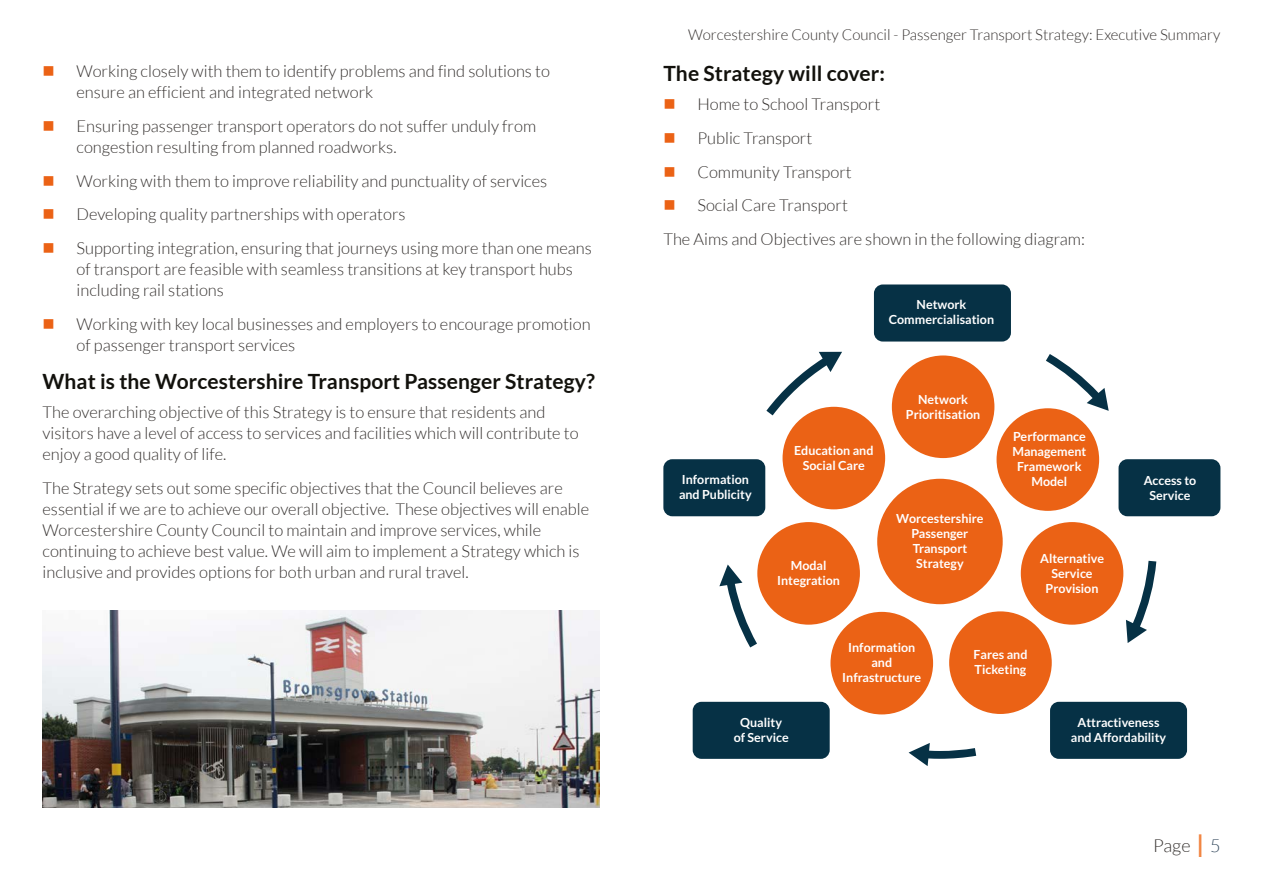
<style>
.page{position:relative;width:1263px;height:893px;background:#fff}
.page>*{position:absolute;margin:0;border:0;box-sizing:border-box;transform-origin:0 0}
.Sub_Title{font:700 21px "Lato";letter-spacing:.005em;color:#12110c}
.t1{font:300 18px "Lato";color:#35312f}
.Paragraph_Text{font:300 16.5px/21px "Lato";color:#35312f}
.t2{font:300 15px "Lato";color:#35312f}
.t3{font:700 12.45px/15px "Lato";color:#fff;text-align:center}
.s1{font-weight:700;font-size:31.5px;color:#f18542}
.s2{color:#354a5e}
</style>
<div class="page">
<div style="left:782px;top:407px;width:103px;height:102px;background:#eb6215;border-radius:50%"></div>
<div style="left:892px;top:355px;width:102px;height:103px;background:#eb6215;border-radius:50%"></div>
<div style="left:996px;top:408px;width:103px;height:103px;background:#eb6215;border-radius:50%"></div>
<div style="left:1021px;top:522px;width:102px;height:103px;background:#eb6215;border-radius:50%"></div>
<div style="left:949px;top:611px;width:103px;height:103px;background:#eb6215;border-radius:50%"></div>
<div style="left:830px;top:612px;width:103px;height:102px;background:#eb6215;border-radius:50%"></div>
<div style="left:757px;top:522px;width:103px;height:103px;background:#eb6215;border-radius:50%"></div>
<div style="left:874px;top:284px;width:137px;height:58px;background:#063145;border-radius:9px"></div>
<div style="left:1118px;top:459px;width:102px;height:57px;background:#063145;border-radius:9px"></div>
<div style="left:663px;top:459px;width:102px;height:57px;background:#063145;border-radius:9px"></div>
<div style="left:877px;top:479px;width:126px;height:125px;background:#eb6215;border-radius:50%"></div>
<div style="left:693px;top:702px;width:137px;height:57px;background:#063145;border-radius:9px"></div>
<div style="left:1050px;top:702px;width:137px;height:57px;background:#063145;border-radius:9px"></div>
<svg style="left:719px;top:564px;width:38px;height:83px"></svg>
<svg style="left:908px;top:743px;width:68px;height:23px"></svg>
<svg style="left:1126px;top:561px;width:30px;height:82px"></svg>
<svg style="left:1046px;top:354px;width:63px;height:57px"></svg>
<svg style="left:766px;top:352px;width:76px;height:63px"></svg>
<img style="left:42px;top:610px;width:558px;height:198px">
<p class="Paragraph_Text" style="left:77px;top:61px;width:475px">Working closely with them to identify problems and find solutions to ensure an efficient and integrated network</p>
<p class="Paragraph_Text" style="left:77px;top:115px;width:461px">Ensuring passenger transport operators do not suffer unduly from congestion resulting from planned roadworks.</p>
<p class="Paragraph_Text" style="left:77px;top:170px;width:472px">Working with them to improve reliability and punctuality of services</p>
<p class="Paragraph_Text" style="left:77px;top:204px;width:331px">Developing quality partnerships with operators</p>
<p class="Paragraph_Text" style="left:77px;top:238px;width:517px">Supporting integration, ensuring that journeys using more than one means of transport are feasible with seamless transitions at key transport hubs including rail stations</p>
<p class="Paragraph_Text" style="left:77px;top:313px;width:516px">Working with key local businesses and employers to encourage promotion of passenger transport services</p>
<p class="Sub_Title" style="left:43px;top:369px;width:554px">What is the Worcestershire Transport Passenger Strategy?</p>
<p class="Paragraph_Text" style="left:43px;top:402px;width:538px">The overarching objective of this Strategy is to ensure that residents and visitors have a level of access to services and facilities which will contribute to enjoy a good quality of life.</p>
<p class="Paragraph_Text" style="left:43px;top:478px;width:548px">The Strategy sets out some specific objectives that the Council believes are essential if we are to achieve our overall objective. These objectives will enable Worcestershire County Council to maintain and improve services, while continuing to achieve best value. We will aim to implement a Strategy which is inclusive and provides options for both urban and rural travel.</p>
<p class="t2" style="left:688px;top:26px;width:534px">Worcestershire County Council - Passenger Transport Strategy: Executive Summary</p>
<p class="Sub_Title" style="left:663px;top:61px;width:223px">The Strategy will cover:</p>
<p class="Paragraph_Text" style="left:697px;top:94px;width:184px">Home to School Transport</p>
<p class="Paragraph_Text" style="left:697px;top:128px;width:116px">Public Transport</p>
<p class="Paragraph_Text" style="left:697px;top:161px;width:156px">Community Transport</p>
<p class="Paragraph_Text" style="left:697px;top:195px;width:152px">Social Care Transport</p>
<p class="Paragraph_Text" style="left:663px;top:229px;width:423px">The Aims and Objectives are shown in the following diagram:</p>
<p class="t3" style="left:889px;top:296px;width:107px">Network<br>Commercialisation</p>
<p class="t3" style="left:679px;top:472px;width:74px;text-align:left">Information and Publicity</p>
<p class="t3" style="left:794px;top:443px;width:81px">Education and<br>Social Care</p>
<p class="t3" style="left:777px;top:558px;width:64px">Modal<br>Integration</p>
<p class="t3" style="left:906px;top:392px;width:76px">Network<br>Prioritisation</p>
<p class="t3" style="left:896px;top:511px;width:89px">Worcestershire<br>Passenger<br>Transport<br>Strategy</p>
<p class="t3" style="left:1012px;top:429px;width:75px">Performance<br>Management<br>Framework<br>Model</p>
<p class="t3" style="left:1040px;top:550px;width:65px">Alternative<br>Service<br>Provision</p>
<p class="t3" style="left:842px;top:640px;width:80px">Information and<br>Infrastructure</p>
<p class="t3" style="left:973px;top:647px;width:55px;text-align:left">Fares and<br>Ticketing</p>
<p class="t3" style="left:1144px;top:473px;width:54px">Access to<br>Service</p>
<p class="t3" style="left:734px;top:715px;width:57px">Quality of Service</p>
<p class="t3" style="left:1071px;top:715px;width:97px">Attractiveness and Affordability</p>
<p class="t1" style="left:1153px;top:836px;width:69px">Page <span class="s1">I</span> <span class="s2">5</span></p>
</div>
